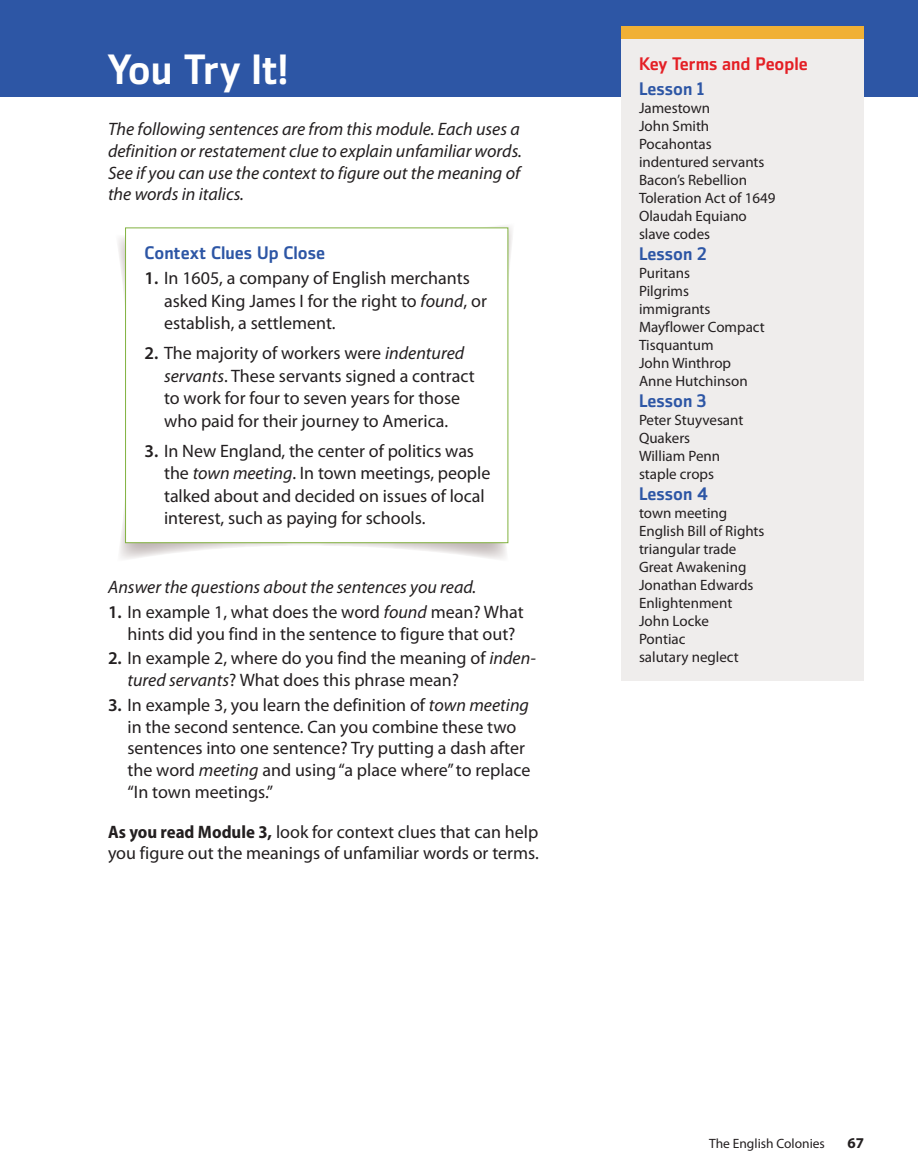
<style>
.page{position:relative;width:918px;height:1175px;background:#fff}
.page>*{position:absolute;margin:0;border:0;box-sizing:border-box;transform-origin:0 0}
.t1{font:500 42px "Zemestro Std";color:#fff}
.t2{font:18px/22.5px "Myriad Pro";color:#231f20}
.t3{font:italic 18px/21.8px "Myriad Pro";color:#231f20;text-align:justify}
.t4{font:500 18px "Zemestro Std";color:#2d56a5}
.t5{font:500 18px "Zemestro Std";color:#e41f25}
.t6{font:15px/18px "Myriad Pro";color:#231f20}
.t7{font:700 15px "Myriad Pro";color:#231f20}
.t8{font:13.5px "Myriad Pro";color:#231f20}
.s1{font-weight:600}
.s2{font-style:italic}
.s3{font-weight:700;font-stretch:semi-condensed}
</style>
<div class="page">
<div style="left:0;top:0;width:918px;height:96px;background:#2d56a5"></div>
<div style="left:621px;top:39px;width:243px;height:641px;background:#efedec"></div>
<div style="left:621px;top:26px;width:243px;height:13px;background:#f0b035"></div>
<svg style="left:118px;top:226px;width:394px;height:333px"></svg>
<div style="left:125px;top:227px;width:383px;height:316px;background:#fff;border:1px solid #82b240"></div>
<h1 class="t1" style="left:108px;top:43px;width:182px">You Try It!</h1>
<p class="t5" style="left:639px;top:52px;width:170px">Key Terms and People</p>
<p class="t4" style="left:639px;top:78px;width:67px">Lesson 1</p>
<p class="t6" style="left:639px;top:99px;width:138px">Jamestown<br>John Smith<br>Pocahontas indentured servants<br>Bacon’s Rebellion<br>Toleration Act of 1649<br>Olaudah Equiano slave codes</p>
<p class="t4" style="left:639px;top:243px;width:69px">Lesson 2</p>
<p class="t6" style="left:639px;top:264px;width:127px">Puritans<br>Pilgrims<br>immigrants<br>Mayflower Compact<br>Tisquantum<br>John Winthrop<br>Anne Hutchinson</p>
<p class="t4" style="left:639px;top:390px;width:69px">Lesson 3</p>
<p class="t6" style="left:639px;top:411px;width:106px">Peter Stuyvesant<br>Quakers<br>William Penn staple crops</p>
<p class="t4" style="left:639px;top:483px;width:71px">Lesson 4</p>
<p class="t6" style="left:639px;top:504px;width:127px">town meeting<br>English Bill of Rights triangular trade<br>Great Awakening<br>Jonathan Edwards<br>Enlightenment<br>John Locke<br>Pontiac<br>salutary neglect</p>
<p class="t3" style="left:108px;top:119px;width:416px">The following sentences are from this module. Each uses a definition or restatement clue to explain unfamiliar words.<br>See if you can use the context to figure out the meaning of the words in italics.</p>
<p class="t4" style="left:145px;top:241px;width:182px">Context Clues Up Close</p>
<p class="t2" style="left:164px;top:267px;width:324px;text-indent:-20px"><span class="s1">1.</span> In 1605, a company of English merchants asked King James I for the right to <span class="s2">found</span>, or establish, a settlement.</p>
<p class="t2" style="left:164px;top:342px;width:312px;text-indent:-20px"><span class="s1">2.</span> The majority of workers were <span class="s2">indentured servants</span>. These servants signed a contract to work for four to seven years for those who paid for their journey to America.</p>
<p class="t2" style="left:164px;top:440px;width:328px;text-indent:-20px"><span class="s1">3.</span> In New England, the center of politics was the <span class="s2">town meeting</span>. In town meetings, people talked about and decided on issues of local interest, such as paying for schools.</p>
<p class="t3" style="left:108px;top:576px;width:370px">Answer the questions about the sentences you read.</p>
<p class="t2" style="left:128px;top:601px;width:398px;line-height:21.8px;text-indent:-20px"><span class="s1">1.</span> In example 1, what does the word <span class="s2">found</span> mean? What hints did you find in the sentence to figure that out?</p>
<p class="t2" style="left:128px;top:648px;width:410px;line-height:21.8px;text-indent:-20px"><span class="s1">2.</span> In example 2, where do you find the meaning of <span class="s2">inden&shy;tured servants</span>? What does this phrase mean?</p>
<p class="t2" style="left:128px;top:694px;width:404px;line-height:21.8px;text-indent:-20px"><span class="s1">3.</span> In example 3, you learn the definition of <span class="s2">town meeting </span>in the second sentence. Can you combine these two sentences into one sentence? Try putting a dash after the word <span class="s2">meeting</span> and using “a place where” to replace “In town meetings.”</p>
<p class="t2" style="left:108px;top:821px;width:432px;line-height:21.8px"><span class="s3">As you read Module 3,</span> look for context clues that can help you figure out the meanings of unfamiliar words or terms.</p>
<p class="t8" style="left:709px;top:1136px;width:117px">The English Colonies</p>
<p class="t7" style="left:847px;top:1133px;width:18px">67</p>
</div>
